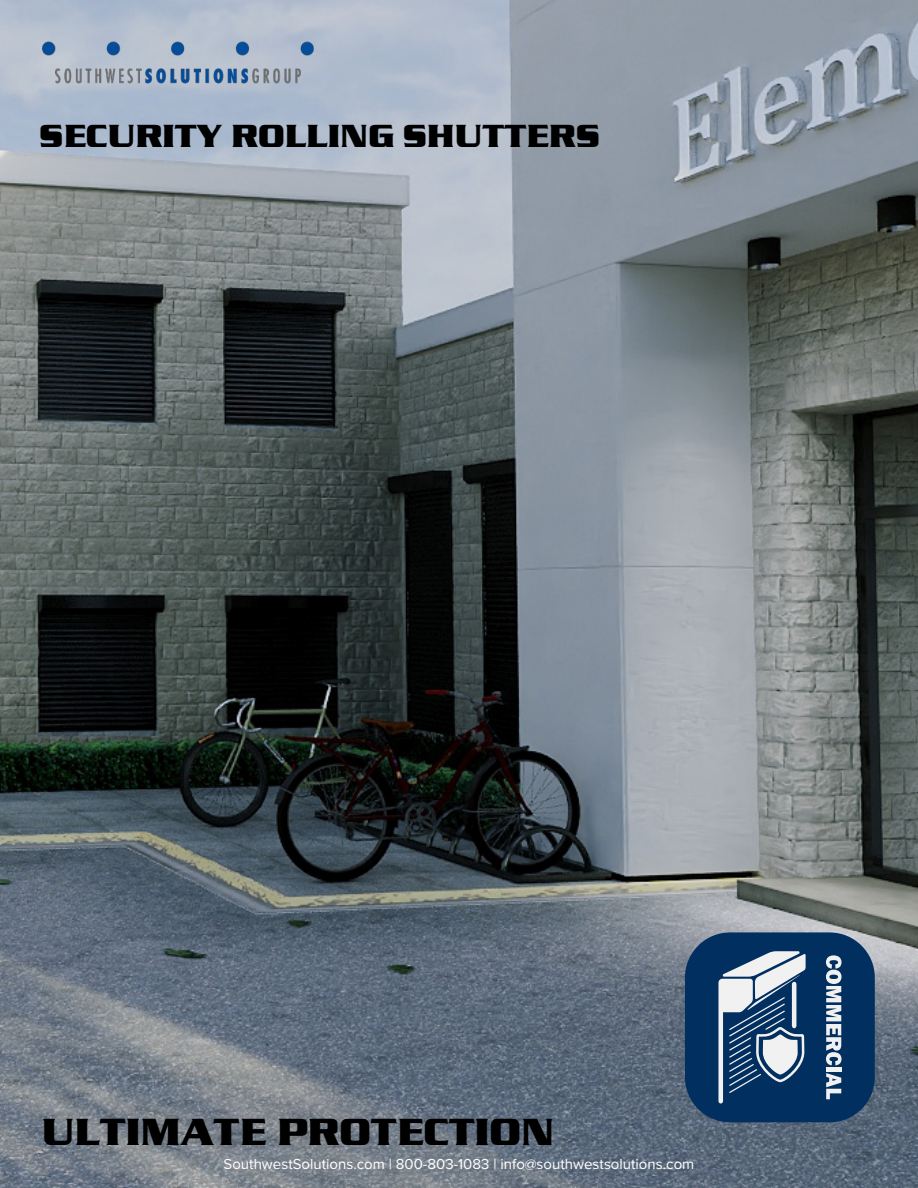
<style>
.page{position:relative;width:918px;height:1188px;background:#fff}
.page>*{position:absolute;margin:0;border:0;box-sizing:border-box;transform-origin:0 0}
.t1{font:700 39px "Serpentine";color:#000}
.t2{font:700 33px "Serpentine";color:#000}
.t3{font:15px "Proxima Nova";color:#fff}
</style>
<div class="page">
<img style="left:1px;top:0;width:917px;height:1188px">
<hr style="left:0;top:0;width:1px;height:1188px;background:#f1f1f2">
<svg style="left:685px;top:932px;width:190px;height:190px;background:#34587e"></svg>
<img style="left:41px;top:41px;width:272px;height:42px">
<h2 class="t2" style="left:39px;top:119px;width:563px">SECURITY ROLLING SHUTTERS</h2>
<h1 class="t1" style="left:41px;top:1111px;width:514px">ULTIMATE PROTECTION</h1>
<p class="t3" style="left:224px;top:1153px;width:472px">SouthwestSolutions.com | 800-803-1083 | info@southwestsolutions.com</p>
</div>
